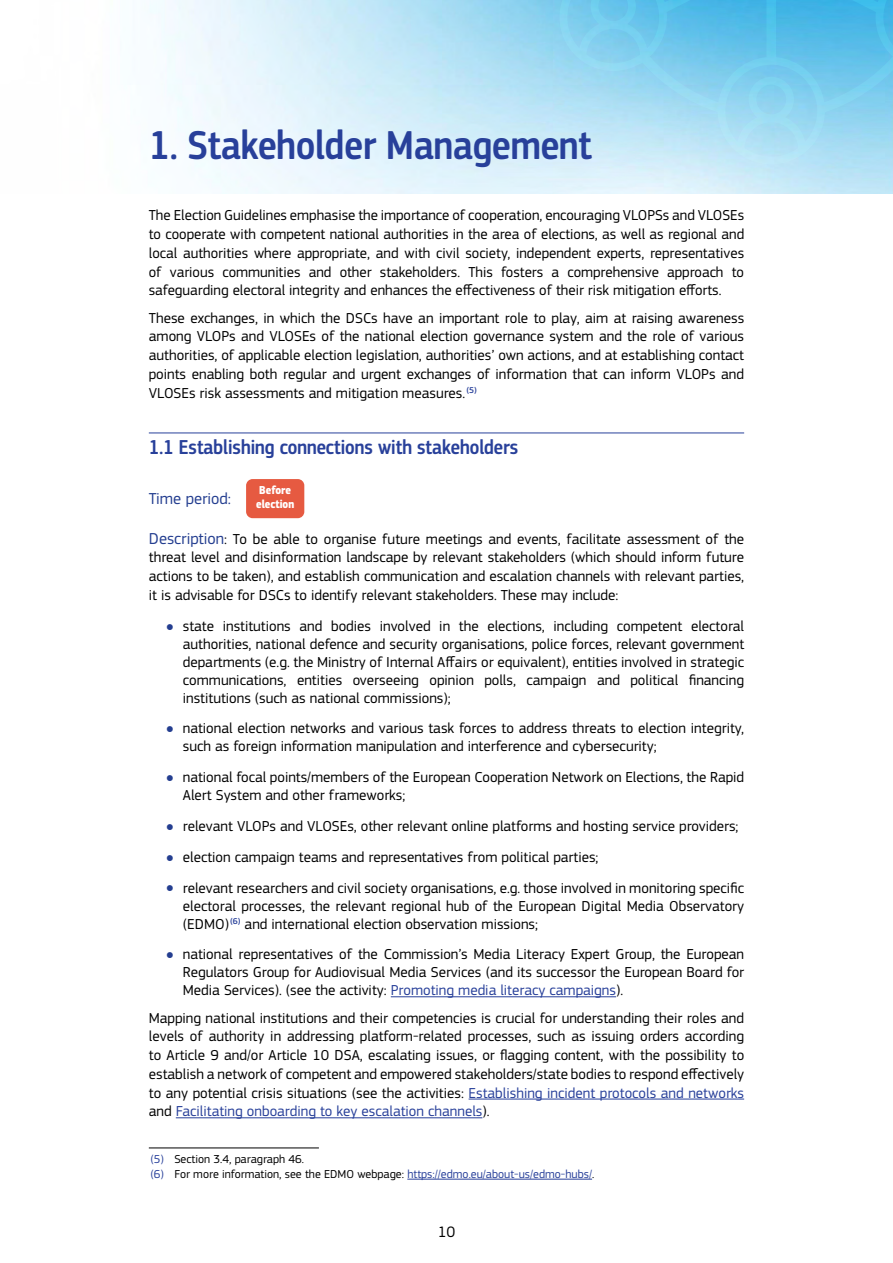
<style>
.page{position:relative;width:893px;height:1263px;background:#fff}
.page>*{position:absolute;margin:0;border:0;box-sizing:border-box;transform-origin:0 0}
.t1{font:500 42px "EC Square Sans Cond Pro";color:#28409a}
.t2{font:500 21px "EC Square Sans Cond Pro";color:#28409a}
.Time_period{font:16.5px "EC Square Sans Pro";color:#243e90}
.t3{font:15.75px "EC Square Sans Pro";color:#000}
.Paragraph_1col{font:15px/18.8px "EC Square Sans Pro";color:#000;text-align:justify}
.Footnote{font:12px "EC Square Sans Pro";color:#28409a}
.Footnote-2{font:12px "EC Square Sans Pro";color:#000}
.t4{font:700 12px/14.4px "EC Square Sans Cond Pro";color:#fff}
.s1{font-size:16.5px;color:#243e90}
.s2{font-weight:700;font-size:21px;color:#243e90}
.s3{color:#28409a}
.s4{color:#000}
</style>
<div class="page">
<svg style="left:559px;top:0;width:334px;height:164px;background:#87d0ef"></svg>
<hr style="left:149px;top:1148px;width:170px;height:1px;background:#000">
<hr style="left:407px;top:1179px;width:185px;height:1px;background:#28409a">
<hr style="left:149px;top:433px;width:595px;height:1px;background:#28409a">
<hr style="left:391px;top:996px;width:225px;height:1px;background:#28409a">
<hr style="left:469px;top:1099px;width:275px;height:1px;background:#28409a">
<hr style="left:176px;top:1117px;width:306px;height:1px;background:#28409a">
<svg style="left:246px;top:479px;width:59px;height:40px"></svg>
<div style="left:246px;top:479px;width:58px;height:39px;background:#e65a41;border-radius:7px"></div>
<h2 class="t1" style="left:149px;top:121px;width:444px">1. Stakeholder Management</h2>
<p class="Paragraph_1col" style="left:149px;top:206px;width:597px">The Election Guidelines emphasise the importance of cooperation, encouraging VLOPSs and VLOSEs to cooperate with competent national authorities in the area of elections, as well as regional and local authorities where appropriate, and with civil society, independent experts, representatives of various communities and other stakeholders. This fosters a comprehensive approach to safeguarding electoral integrity and enhances the effectiveness of their risk mitigation efforts.</p>
<p class="Paragraph_1col" style="left:149px;top:308px;width:597px">These exchanges, in which the DSCs have an important role to play, aim at raising awareness among VLOPs and VLOSEs of the national election governance system and the role of various authorities, of applicable election legislation, authorities’ own actions, and at establishing contact points enabling both regular and urgent exchanges of information that can inform VLOPs and VLOSEs risk assessments and mitigation measures.<sup>(5)</sup></p>
<h3 class="t2" style="left:149px;top:435px;width:371px">1.1 Establishing connections with stakeholders</h3>
<p class="Time_period" style="left:149px;top:489px;width:84px">Time period:</p>
<p class="Paragraph_1col" style="left:149px;top:529px;width:597px"><span class="s1">Description</span>: To be able to organise future meetings and events, facilitate assessment of the threat level and disinformation landscape by relevant stakeholders (which should inform future actions to be taken), and establish communication and escalation channels with relevant parties, it is advisable for DSCs to identify relevant stakeholders. These may include:</p>
<p class="Paragraph_1col" style="left:183px;top:617px;width:563px;line-height:18px;text-indent:-17px"><span class="s2">•</span> state institutions and bodies involved in the elections, including competent electoral authorities, national defence and security organisations, police forces, relevant government departments (e.g. the Ministry of Internal Affairs or equivalent), entities involved in strategic communications, entities overseeing opinion polls, campaign and political financing institutions (such as national commissions);</p>
<p class="Paragraph_1col" style="left:183px;top:720px;width:563px;line-height:18px;text-indent:-17px"><span class="s2">•</span> national election networks and various task forces to address threats to election integrity, such as foreign information manipulation and interference and cybersecurity;</p>
<p class="Paragraph_1col" style="left:183px;top:768px;width:563px;line-height:18px;text-indent:-17px"><span class="s2">•</span> national focal points/members of the European Cooperation Network on Elections, the Rapid<br>Alert System and other frameworks;</p>
<p class="Paragraph_1col" style="left:166px;top:817px;width:574px"><span class="s2">•</span> relevant VLOPs and VLOSEs, other relevant online platforms and hosting service providers;</p>
<p class="Paragraph_1col" style="left:166px;top:847px;width:434px"><span class="s2">•</span> election campaign teams and representatives from political parties;</p>
<p class="Paragraph_1col" style="left:183px;top:879px;width:563px;line-height:18px;text-indent:-17px"><span class="s2">•</span> relevant researchers and civil society organisations, e.g. those involved in monitoring specific electoral processes, the relevant regional hub of the European Digital Media Observatory (EDMO)<sup>(6)</sup> and international election observation missions;</p>
<p class="Paragraph_1col" style="left:183px;top:945px;width:563px;line-height:18px;text-indent:-17px"><span class="s2">•</span> national representatives of the Commission’s Media Literacy Expert Group, the European Regulators Group for Audiovisual Media Services (and its successor the European Board for Media Services). (see the activity: <span class="s3">Promoting media literacy campaigns</span>).</p>
<p class="Paragraph_1col" style="left:149px;top:1008px;width:597px">Mapping national institutions and their competencies is crucial for understanding their roles and levels of authority in addressing platform-related processes, such as issuing orders according to Article 9 and/or Article 10 DSA, escalating issues, or flagging content, with the possibility to establish a network of competent and empowered stakeholders/state bodies to respond effectively to any potential crisis situations (see the activities: <span class="s3">Establishing incident protocols and networks </span>and <span class="s3">Facilitating onboarding to key escalation channels</span>).</p>
<p class="t4" style="left:256px;top:483px;width:40px">Before election</p>
<p class="Footnote-2" style="left:150px;top:1152px;width:155px"><span class="s3">(5)</span> Section 3.4, paragraph 46.</p>
<p class="Footnote" style="left:150px;top:1167px;width:445px">(6) <span class="s4">For more information, see the EDMO webpage:</span> https://edmo.eu/about-us/edmo-hubs/<span class="s4">.</span></p>
<p class="t3" style="left:438px;top:1222px;width:19px">10</p>
</div>
